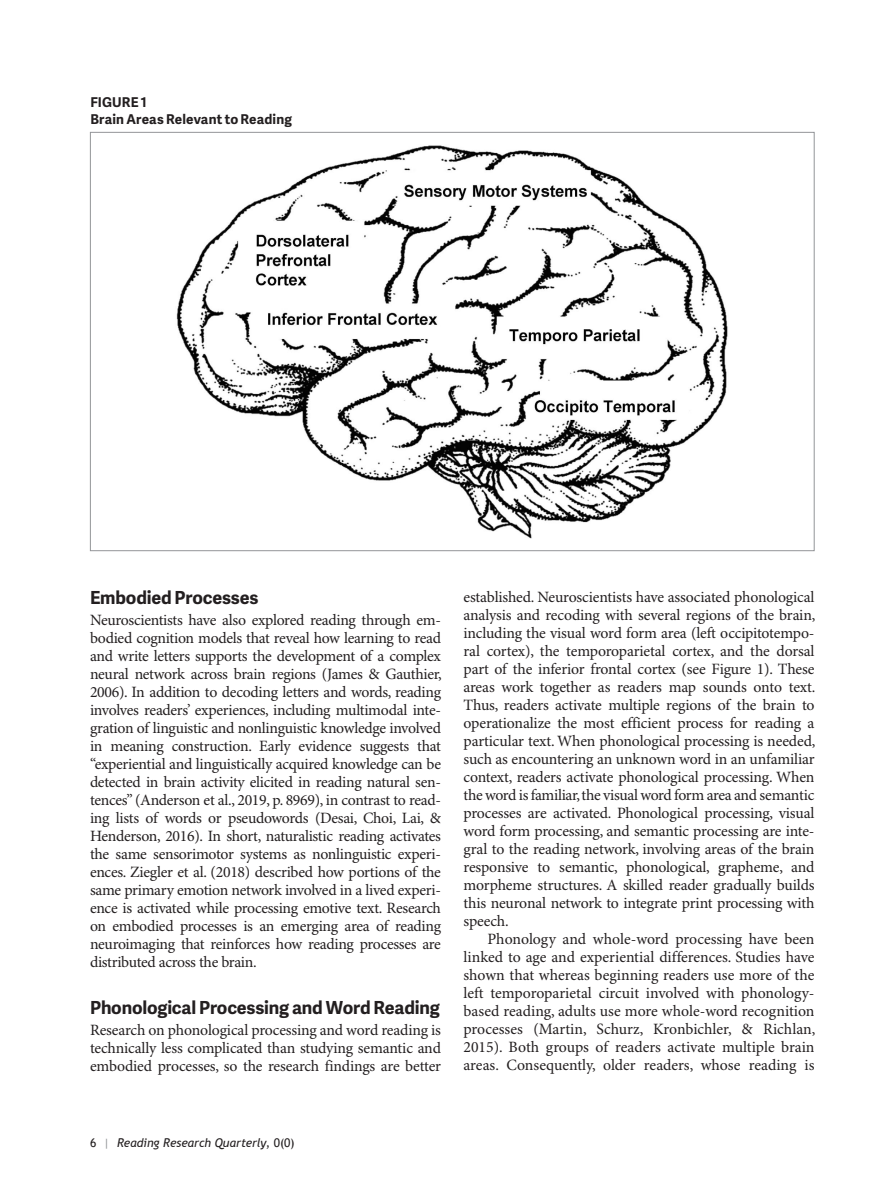
<style>
.page{position:relative;width:893px;height:1191px;background:#fff}
.page>*{position:absolute;margin:0;border:0;box-sizing:border-box;transform-origin:0 0}
.t1{font:700 18px "Adelle Sans";letter-spacing:-.01em;color:#231f20}
.t2{font:15.75px/18px "Minion Pro";letter-spacing:-.02em;color:#231f20;text-align:justify}
.t3{font:700 13.5px/16.5px "Adelle Sans";letter-spacing:.01em;color:#231f20}
.t4{font:italic 12px "Trebuchet MS";color:#231f20}
.s1{font-style:normal}
.s2{font-style:normal;color:#939598}
</style>
<div class="page">
<svg style="left:90px;top:132px;width:725px;height:419px"></svg>
<p class="t3" style="left:90px;top:94px;width:203px">FIGURE 1<br>Brain Areas Relevant to Reading</p>
<p class="t1" style="left:90px;top:584px;width:170px">Embodied Processes</p>
<p class="t2" style="left:90px;top:612px;width:353px;text-align:left">Neuroscientists have also explored reading through em-- bodied cognition models that reveal how learning to read and write letters supports the development of a complex neural network across brain regions (James &amp; Gauthier, 2006). In addition to decoding letters and words, reading involves readers’ experiences, including multimodal inte&shy;gration of linguistic and nonlinguistic knowledge involved in meaning construction. Early evidence suggests that “experiential and linguistically acquired knowledge can be detected in brain activity elicited in reading natural sen&shy;tences” (Anderson et al., 2019, p. 8969), in contrast to read&shy;ing lists of words or pseudowords (Desai, Choi, Lai, &amp; Henderson, 2016). In short, naturalistic reading activates the same sensorimotor systems as nonlinguistic experi&shy;ences. Ziegler et al. (2018) described how portions of the same primary emotion network involved in a lived experi&shy;ence is activated while processing emotive text. Research on embodied processes is an emerging area of reading neuroimaging that reinforces how reading processes are distributed across the brain.</p>
<p class="t1" style="left:90px;top:994px;width:351px">Phonological Processing and Word Reading</p>
<p class="t2" style="left:90px;top:1021px;width:353px">Research on phonological processing and word reading is technically less complicated than studying semantic and embodied processes, so the research findings are better</p>
<p class="t2" style="left:463px;top:588px;width:353px">established. Neuroscientists have associated phonological analysis and recoding with several regions of the brain, including the visual word form area (left occipitotempo&shy;ral cortex), the temporoparietal cortex, and the dorsal part of the inferior frontal cortex (see Figure 1). These areas work together as readers map sounds onto text.<br>Thus, readers activate multiple regions of the brain to operationalize the most efficient process for reading a particular text. When phonological processing is needed, such as encountering an unknown word in an unfamiliar context, readers activate phonological processing. When the word is familiar, the visual word form area and semantic processes are activated. Phonological processing, visual word form processing, and semantic processing are inte&shy;gral to the reading network, involving areas of the brain responsive to semantic, phonological, grapheme, and morpheme structures. A skilled reader gradually builds this neuronal network to integrate print processing with speech.</p>
<p class="t2" style="left:463px;top:930px;width:353px;text-indent:24px">Phonology and whole-word processing have been linked to age and experiential differences. Studies have shown that whereas beginning readers use more of the left temporoparietal circuit involved with phonology&shy;based reading, adults use more whole-word recognition processes (Martin, Schurz, Kronbichler, &amp; Richlan, 2015). Both groups of readers activate multiple brain areas. Consequently, older readers, whose reading is</p>
<p class="t4" style="left:90px;top:1135px;width:206px"><span class="s1">6</span> <span class="s2">|</span> Reading Research Quarterly<span class="s1">, 0(0)</span></p>
</div>
